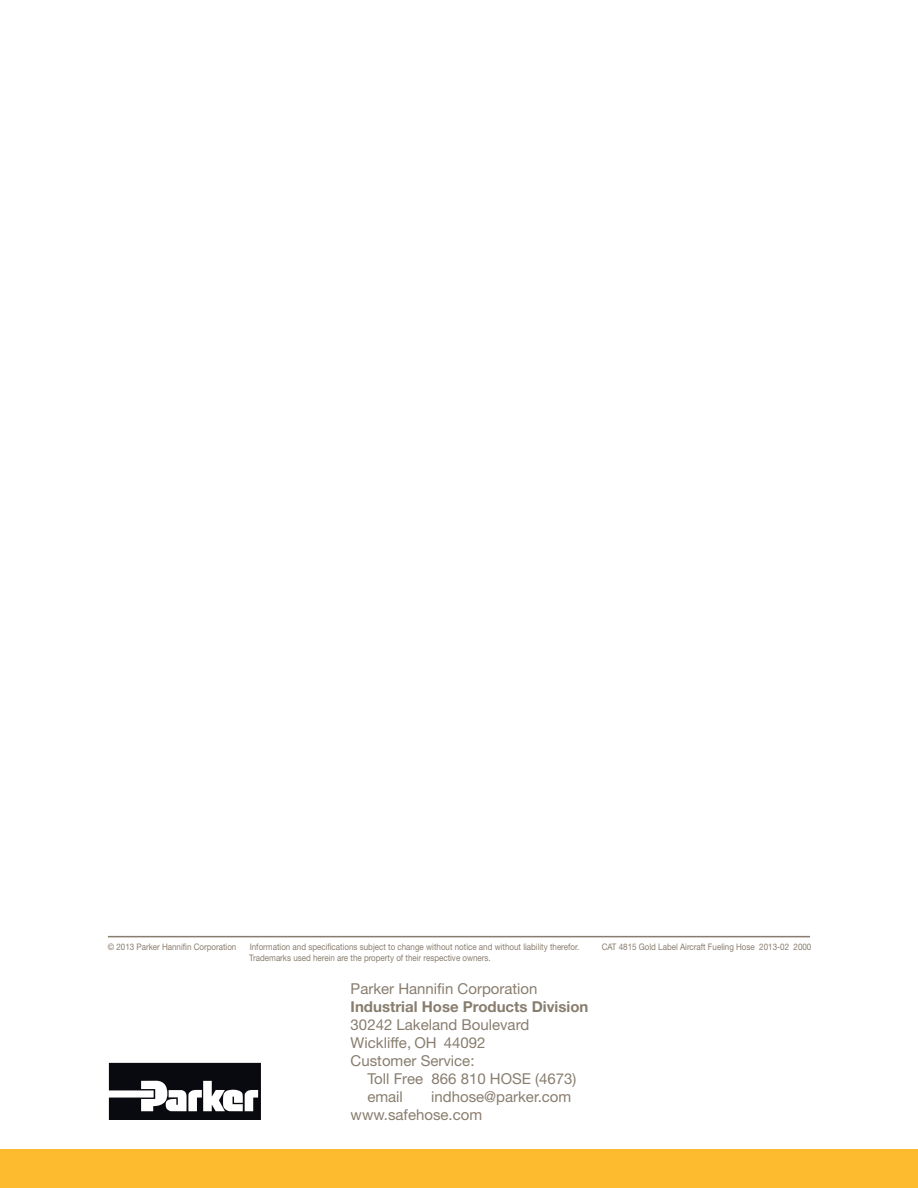
<style>
.page{position:relative;width:918px;height:1188px;background:#fff}
.page>*{position:absolute;margin:0;border:0;box-sizing:border-box;transform-origin:0 0}
.t1{font:15px/18px "Helvetica Neue LT Std";color:#887d6e}
.t2{font:700 15px "Helvetica Neue LT Std";color:#887d6e}
.t3{font:9px "Helvetica Neue";color:#887d6e;scale:.89 1}
</style>
<div class="page">
<div style="left:0;top:1150px;width:918px;height:38px;background:#fdbb30"></div>
<svg style="left:109px;top:1063px;width:152px;height:57px"></svg>
<hr style="left:108px;top:936px;width:702px;height:1px;background:#887d6e">
<p class="t3" style="left:108px;top:944px;width:146px">© 2013 Parker Hannifin Corporation</p>
<p class="t3" style="left:250px;top:944px;width:372px">Information and specifications subject to change without notice and without liability therefor.</p>
<p class="t3" style="left:602px;top:944px;width:237px">CAT 4815 Gold Label Aircraft Fueling Hose 2013-02 2000</p>
<p class="t3" style="left:249px;top:954px;width:273px">Trademarks used herein are the property of their respective owners.</p>
<h1 class="t1" style="left:351px;top:981px;width:188px">Parker Hannifin Corporation</h1>
<h1 class="t2" style="left:351px;top:1001px;width:239px">Industrial Hose Products Division</h1>
<h1 class="t1" style="left:351px;top:1017px;width:180px">30242 Lakeland Boulevard<br>Wickliffe, OH 44092<br>Customer Service:</h1>
<h1 class="t1" style="left:367px;top:1071px;width:210px">Toll Free 866 810 HOSE (4673) email</h1>
<h1 class="t1" style="left:351px;top:1089px;width:222px;text-indent:81px">indhose@parker.com www.safehose.com</h1>
</div>
